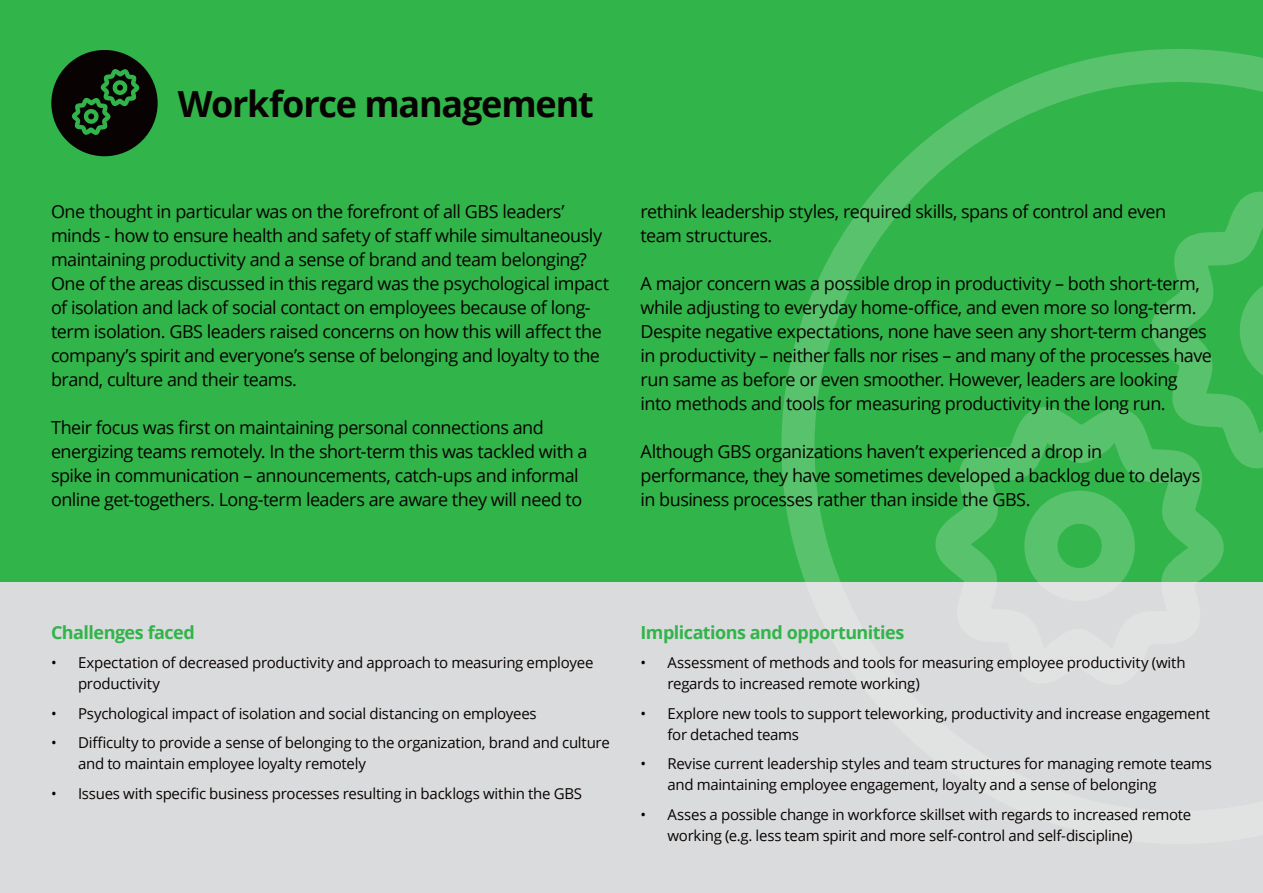
<style>
.page{position:relative;width:1263px;height:893px;background:#fff}
.page>*{position:absolute;margin:0;border:0;box-sizing:border-box;transform-origin:0 0}
.t1{font:700 36px "Open Sans";letter-spacing:-.035em;color:#080302}
.t2{font:18px/24px "Open Sans";letter-spacing:-.03em;color:#080302}
.t3{font:700 18px "Open Sans";letter-spacing:-.03em;color:#31b44a}
.t4{font:15px/21px "Open Sans";letter-spacing:-.02em;color:#080302}
</style>
<div class="page">
<div style="left:0;top:581px;width:1263px;height:312px;background:#dadbdc"></div>
<div style="left:0;top:0;width:1263px;height:581px;background:#31b44a"></div>
<svg style="left:781px;top:49px;width:482px;height:795px"></svg>
<svg style="left:935px;top:188px;width:328px;height:499px"></svg>
<svg style="left:51px;top:50px;width:107px;height:106px"></svg>
<p class="t1" style="left:178px;top:78px;width:417px">Workforce management</p>
<p class="t2" style="left:51px;top:199px;width:553px">One thought in particular was on the forefront of all GBS leaders’ minds - how to ensure health and safety of staff while simultaneously maintaining productivity and a sense of brand and team belonging?</p>
<p class="t2" style="left:51px;top:271px;width:560px">One of the areas discussed in this regard was the psychological impact of isolation and lack of social contact on employees because of long&shy;term isolation. GBS leaders raised concerns on how this will affect the company’s spirit and everyone’s sense of belonging and loyalty to the brand, culture and their teams.</p>
<p class="t2" style="left:51px;top:415px;width:538px">Their focus was first on maintaining personal connections and energizing teams remotely. In the short-term this was tackled with a spike in communication – announcements, catch-ups and informal online get-togethers. Long-term leaders are aware they will need to</p>
<p class="t2" style="left:640px;top:199px;width:527px">rethink leadership styles, required skills, spans of control and even team structures.</p>
<p class="t2" style="left:640px;top:271px;width:573px">A major concern was a possible drop in productivity – both short-term, while adjusting to everyday home-office, and even more so long-term.<br>Despite negative expectations, none have seen any short-term changes in productivity – neither falls nor rises – and many of the processes have run same as before or even smoother. However, leaders are looking into methods and tools for measuring productivity in the long run.</p>
<p class="t2" style="left:640px;top:439px;width:561px">Although GBS organizations haven’t experienced a drop in performance, they have sometimes developed a backlog due to delays in business processes rather than inside the GBS.</p>
<p class="t3" style="left:51px;top:619px;width:145px">Challenges faced</p>
<p class="t4" style="left:78px;top:652px;width:517px;text-indent:-27px">• Expectation of decreased productivity and approach to measuring employee productivity</p>
<p class="t4" style="left:51px;top:702px;width:487px">• Psychological impact of isolation and social distancing on employees</p>
<p class="t4" style="left:78px;top:732px;width:533px;text-indent:-27px">• Difficulty to provide a sense of belonging to the organization, brand and culture and to maintain employee loyalty remotely</p>
<p class="t4" style="left:51px;top:782px;width:533px">• Issues with specific business processes resulting in backlogs within the GBS</p>
<p class="t3" style="left:640px;top:619px;width:265px">Implications and opportunities</p>
<p class="t4" style="left:667px;top:652px;width:520px;text-indent:-27px">• Assessment of methods and tools for measuring employee productivity (with regards to increased remote working)</p>
<p class="t4" style="left:667px;top:702px;width:544px;text-indent:-27px">• Explore new tools to support teleworking, productivity and increase engagement for detached teams</p>
<p class="t4" style="left:667px;top:753px;width:546px;text-indent:-27px">• Revise current leadership styles and team structures for managing remote teams and maintaining employee engagement, loyalty and a sense of belonging</p>
<p class="t4" style="left:667px;top:803px;width:525px;text-indent:-27px">• Asses a possible change in workforce skillset with regards to increased remote working (e.g. less team spirit and more self-control and self-discipline)</p>
</div>
